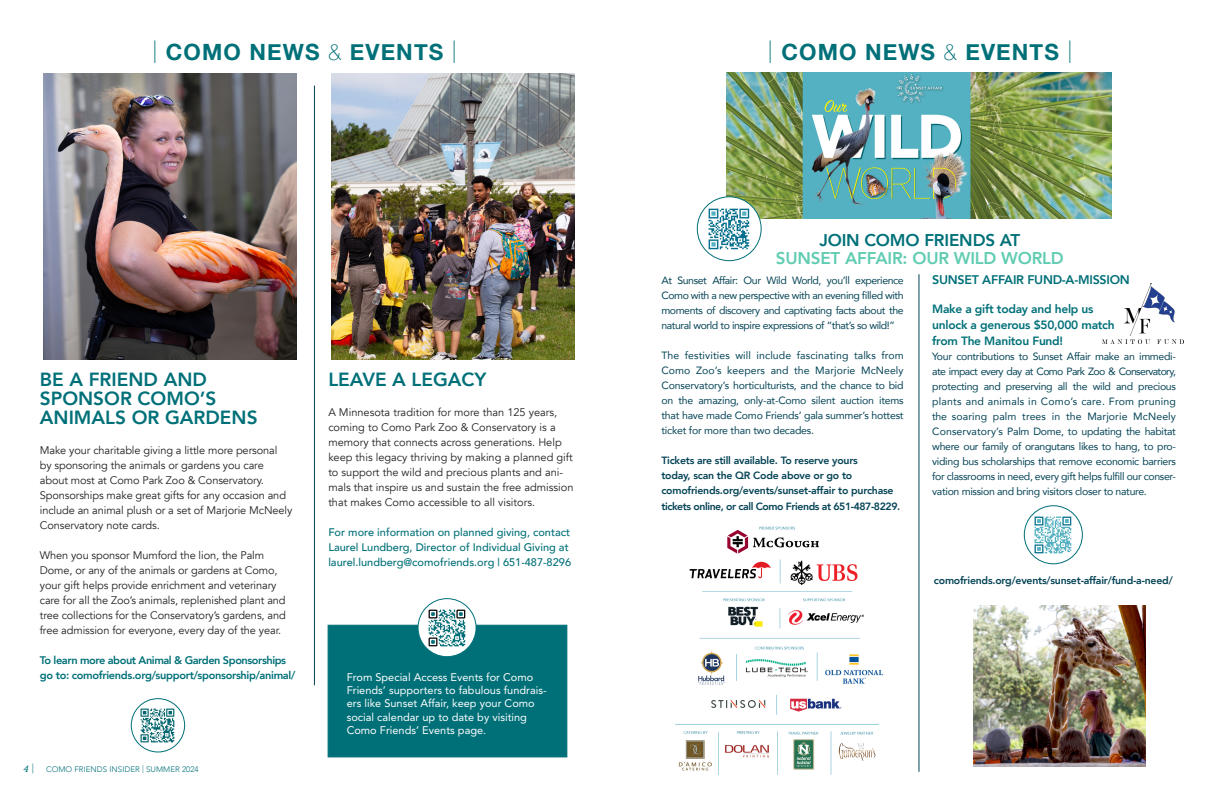
<style>
.page{position:relative;width:1224px;height:792px;background:#fff}
.page>*{position:absolute;margin:0;border:0;box-sizing:border-box;transform-origin:0 0}
.t1{font:700 22.4px "Helvetica Neue";letter-spacing:.05em;color:#007078}
.t2{font:800 19px/19px "Avenir";color:#007078}
.t3{font:800 17px/18px "Avenir";letter-spacing:-.01em;color:#60ccb2;text-align:center}
.t4{font:800 12.5px "Avenir";letter-spacing:-.02em;color:#007078}
.t5{font:800 12px/16px "Avenir";letter-spacing:-.02em;color:#007078}
.t6{font:11px/15px "Avenir";letter-spacing:-.01em;color:#231f20}
.t7{font:11px/13.2px "Avenir LT Std";color:#fff}
.t8{font:500 11px/15px "Avenir";color:#007078}
.t9{font:800 11px/15px "Avenir";letter-spacing:-.03em;color:#007078}
.t10{font:10.5px/15px "Avenir";letter-spacing:-.03em;color:#044355;text-align:justify}
.t11{font:800 10.5px/15px "Avenir";letter-spacing:-.02em;color:#044355}
.t12{font:800 10.5px "Avenir";letter-spacing:-.04em;color:#044355}
.t13{font:italic 10px "Impressum Std";color:#007078}
.t14{font:300 8px "Avenir";letter-spacing:.005em;color:#007078}
.s1{font-weight:100}
.s2{font-family:"Avenir";font-weight:300;font-style:normal}
.s3{color:#007078}
</style>
<div class="page">
<img style="left:1103px;top:284px;width:80px;height:59px">
<img style="left:332px;top:73px;width:242px;height:286px">
<hr style="left:314px;top:86px;width:1px;height:599px;background:#044355">
<img style="left:726px;top:72px;width:386px;height:147px">
<img style="left:43px;top:73px;width:254px;height:286px">
<div style="left:328px;top:625px;width:239px;height:132px;background:#007078;border:1px solid #007078"></div>
<div style="left:418px;top:599px;width:58px;height:58px;background:#fff;border-radius:50%"></div>
<img style="left:428px;top:610px;width:37px;height:37px">
<div style="left:418px;top:598px;width:58px;height:59px;border:1px solid #007078;border-radius:50%"></div>
<svg style="left:131px;top:699px;width:54px;height:53px"></svg>
<img style="left:141px;top:709px;width:34px;height:34px">
<div style="left:131px;top:698px;width:54px;height:54px;border:1px solid #007078;border-radius:50%"></div>
<hr style="left:919px;top:274px;width:1px;height:498px;background:#044355">
<svg style="left:1024px;top:506px;width:58px;height:58px"></svg>
<img style="left:1035px;top:517px;width:37px;height:37px">
<div style="left:1024px;top:505px;width:59px;height:59px;border:1px solid #007078;border-radius:50%"></div>
<svg style="left:697px;top:197px;width:64px;height:64px"></svg>
<img style="left:709px;top:209px;width:40px;height:41px">
<div style="left:697px;top:196px;width:64px;height:65px;border:1px solid #007078;border-radius:50%"></div>
<img style="left:675px;top:526px;width:209px;height:250px">
<img style="left:974px;top:605px;width:172px;height:162px">
<p class="t1" style="left:152px;top:34px;width:306px"><span class="s1">|</span> COMO NEWS <span class="s1">&amp;</span> EVENTS <span class="s1">|</span></p>
<p class="t1" style="left:768px;top:34px;width:306px"><span class="s1">|</span> COMO NEWS <span class="s1">&amp;</span> EVENTS <span class="s1">|</span></p>
<p class="t2" style="left:40px;top:370px;width:219px">BE A FRIEND AND<br>SPONSOR COMO’S<br>ANIMALS OR GARDENS</p>
<p class="t6" style="left:40px;top:443px;width:254px">Make your charitable giving a little more personal<br>by sponsoring the animals or gardens you care about most at Como Park Zoo &amp; Conservatory.<br>Sponsorships make great gifts for any occasion and include an animal plush or a set of Marjorie McNeely Conservatory note cards.</p>
<p class="t6" style="left:40px;top:548px;width:247px">When you sponsor Mumford the lion, the Palm Dome, or any of the animals or gardens at Como, your gift helps provide enrichment and veterinary care for all the Zoo’s animals, replenished plant and tree collections for the Conservatory’s gardens, and free admission for everyone, every day of the year.</p>
<p class="t9" style="left:40px;top:653px;width:257px">To learn more about Animal &amp; Garden Sponsorships go to: comofriends.org/support/sponsorship/animal/</p>
<p class="t13" style="left:24px;top:763px;width:12px">4 <span class="s2">|</span></p>
<p class="t14" style="left:46px;top:765px;width:154px">COMO FRIENDS INSIDER | SUMMER 2024</p>
<p class="t2" style="left:328px;top:370px;width:160px">LEAVE A LEGACY</p>
<p class="t6" style="left:328px;top:405px;width:247px">A Minnesota tradition for more than 125 years, coming to Como Park Zoo &amp; Conservatory is a memory that connects across generations. Help keep this legacy thriving by making a planned gift to support the wild and precious plants and ani&shy;mals that inspire us and sustain the free admission that makes Como accessible to all visitors.</p>
<p class="t8" style="left:328px;top:524px;width:244px">For more information on planned giving, contact<br>Laurel Lundberg, Director of Individual Giving at laurel.lundberg@comofriends.org | 651-487-8296</p>
<p class="t7" style="left:347px;top:671px;width:202px">From Special Access Events for Como Friends’ supporters to fabulous fundrais&shy;ers like Sunset Affair, keep your Como social calendar up to date by visiting Como Friends’ Events page.</p>
<p class="t3" style="left:776px;top:231px;width:289px"><span class="s3">JOIN COMO FRIENDS AT<br></span>SUNSET AFFAIR: OUR WILD WORLD</p>
<p class="t10" style="left:661px;top:272px;width:244px">At Sunset Affair: Our Wild World, you’ll experience Como with a new perspective with an evening filled with moments of discovery and captivating facts about the natural world to inspire expressions of “that’s so wild!”</p>
<p class="t10" style="left:661px;top:347px;width:244px">The festivities will include fascinating talks from Como Zoo’s keepers and the Marjorie McNeely Conservatory’s horticulturists, and the chance to bid on the amazing, only-at-Como silent auction items that have made Como Friends’ gala summer’s hottest ticket for more than two decades.</p>
<p class="t11" style="left:661px;top:453px;width:234px">Tickets are still available. To reserve yours<br>today, scan the QR Code above or go to comofriends.org/events/sunset-affair to purchase</p>
<p class="t12" style="left:661px;top:498px;width:240px">tickets online, or call Como Friends at 651-487-8229.</p>
<p class="t4" style="left:932px;top:270px;width:199px">SUNSET AFFAIR FUND-A-MISSION</p>
<p class="t5" style="left:932px;top:301px;width:184px">Make a gift today and help us unlock a generous $50,000 match from The Manitou Fund!</p>
<p class="t10" style="left:932px;top:349px;width:245px">Your contributions to Sunset Affair make an immedi&shy;ate impact every day at Como Park Zoo &amp; Conservatory, protecting and preserving all the wild and precious plants and animals in Como’s care. From pruning the soaring palm trees in the Marjorie McNeely Conservatory’s Palm Dome, to updating the habitat where our family of orangutans likes to hang, to pro&shy;viding bus scholarships that remove economic barriers for classrooms in need, every gift helps fulfill our conser&shy;vation mission and bring visitors closer to nature.</p>
<p class="t11" style="left:934px;top:573px;width:240px">comofriends.org/events/sunset-affair/fund-a-need/</p>
</div>
